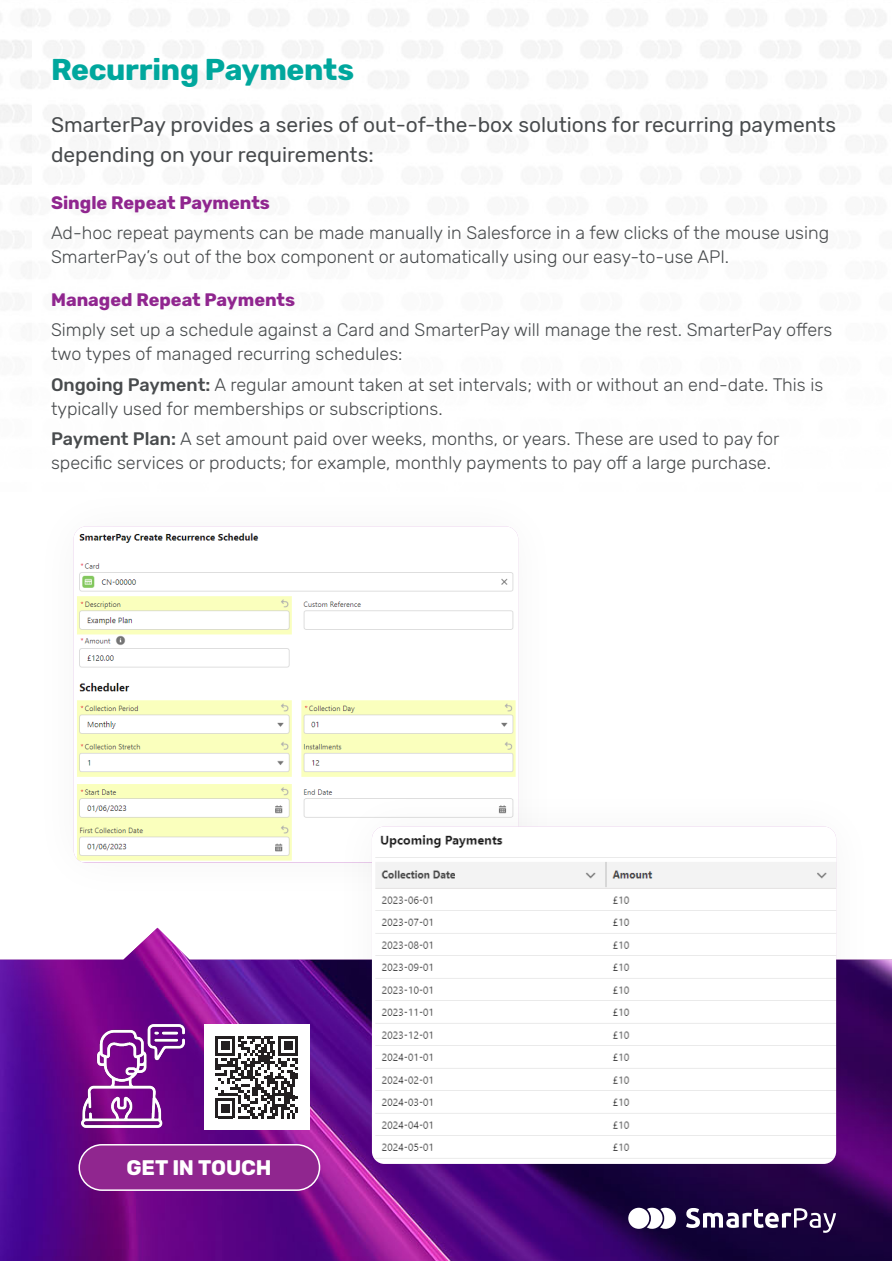
<style>
.page{position:relative;width:892px;height:1261px;background:#fff}
.page>*{position:absolute;margin:0;border:0;box-sizing:border-box;transform-origin:0 0}
.t1{font:700 30px "Rubik";letter-spacing:-.01em;color:#00a79d}
.t2{font:21px/30px "Rubik";color:#484b4d}
.t3{font:700 21px "Rubik";letter-spacing:-.01em;color:#fff}
.t4{font:300 18px/24px "Rubik";color:#484b4d}
.t5{font:700 18px "Rubik";color:#90268f}
.s1{font-weight:500}
</style>
<div class="page">
<img style="left:0;top:1057px;width:892px;height:203px">
<svg style="left:31px;top:927px;width:861px;height:130px"></svg>
<svg style="left:0;top:959px;width:31px;height:98px;background:#5b0f9f"></svg>
<div style="left:28px;top:480px;width:536px;height:427px;background:#231f20;opacity:.05"></div>
<img style="left:74px;top:526px;width:444px;height:336px">
<div style="left:327px;top:782px;width:553px;height:426px;background:#231f20;opacity:.05"></div>
<img style="left:372px;top:826px;width:464px;height:337px">
<svg style="left:686px;top:1207px;width:150px;height:25px"></svg>
<svg style="left:647px;top:1207px;width:29px;height:21px"></svg>
<div style="left:628px;top:1207px;width:21px;height:21px;background:#fff;border-radius:50%"></div>
<img style="left:82px;top:1024px;width:102px;height:103px">
<div style="left:79px;top:1144px;width:240px;height:45px;background:#90268f;border-radius:23px"></div>
<div style="left:78px;top:1143px;width:242px;height:47px;border:2px solid #fff;border-radius:23px"></div>
<div style="left:204px;top:1024px;width:106px;height:105px;background:#fff"></div>
<svg style="left:215px;top:1036px;width:83px;height:82px"></svg>
<p class="t1" style="left:51px;top:52px;width:305px">Recurring Payments</p>
<p class="t2" style="left:51px;top:110px;width:786px">SmarterPay provides a series of out-of-the-box solutions for recurring payments depending on your requirements:</p>
<p class="t5" style="left:51px;top:192px;width:220px">Single Repeat Payments</p>
<p class="t4" style="left:51px;top:221px;width:780px">Ad-hoc repeat payments can be made manually in Salesforce in a few clicks of the mouse using<br>SmarterPay’s out of the box component or automatically using our easy-to-use API.</p>
<p class="t5" style="left:51px;top:289px;width:246px">Managed Repeat Payments</p>
<p class="t4" style="left:51px;top:318px;width:783px">Simply set up a schedule against a Card and SmarterPay will manage the rest. SmarterPay offers two types of managed recurring schedules:</p>
<p class="t4" style="left:51px;top:373px;width:774px"><span class="s1">Ongoing Payment:</span> A regular amount taken at set intervals; with or without an end-date. This is typically used for memberships or subscriptions.</p>
<p class="t4" style="left:51px;top:427px;width:730px"><span class="s1">Payment Plan:</span> A set amount paid over weeks, months, or years. These are used to pay for specific services or products; for example, monthly payments to pay off a large purchase.</p>
<p class="t3" style="left:127px;top:1155px;width:146px">GET IN TOUCH</p>
</div>
